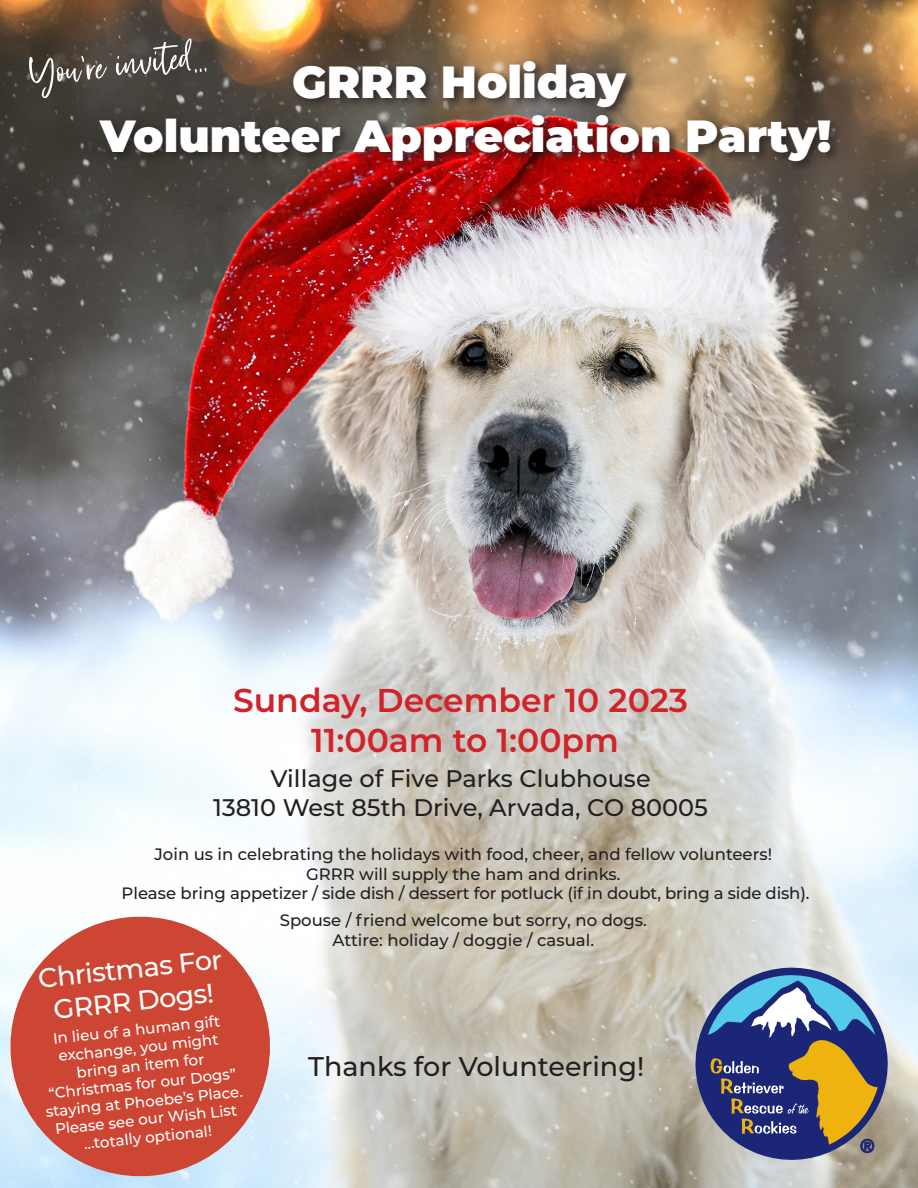
<style>
.page{position:relative;width:918px;height:1188px;background:#fff}
.page>*{position:absolute;margin:0;border:0;box-sizing:border-box;transform-origin:0 0}
.t1{font:52.5px "Friday Vibes";color:#fff}
.t2{font:900 45px/54px "Montserrat";color:#fff;text-align:center}
.t3{font:600 33px/39.6px "Montserrat";color:#d1232a;text-align:center}
.t4{font:500 27px "Montserrat";color:#231f20}
.t5{font:500 27px/32.4px "Montserrat";color:#fff;text-align:center}
.t6{font:500 24px/28.8px "Montserrat";color:#231f20;text-align:center}
.t7{font:500 16.5px/19.8px "Montserrat";color:#231f20;text-align:center}
.t8{font:500 15px/18px "Montserrat";color:#fff;text-align:center}
</style>
<div class="page">
<img style="left:0;top:0;width:918px;height:1188px">
<div style="left:97px;top:57px;width:746px;height:116px;background:#231f20;opacity:.75"></div>
<svg style="left:696px;top:968px;width:192px;height:192px;background:#6f778a"></svg>
<svg style="left:4px;top:910px;width:273px;height:273px;background:#d3786d"></svg>
<p class="t1" style="left:26px;top:45px;width:179px;rotate:-7deg">You’re invited...</p>
<p class="t2" style="left:100px;top:52px;width:732px">GRRR Holiday<br>Volunteer Appreciation Party!</p>
<p class="t3" style="left:233px;top:679px;width:457px">Sunday, December 10 2023<br>11:00am to 1:00pm</p>
<p class="t6" style="left:213px;top:764px;width:496px">Village of Five Parks Clubhouse<br>13810 West 85th Drive, Arvada, CO 80005</p>
<p class="t7" style="left:154px;top:843px;width:619px">Join us in celebrating the holidays with food, cheer, and fellow volunteers!</p>
<p class="t7" style="left:122px;top:863px;width:689px">GRRR will supply the ham and drinks.<br>Please bring appetizer / side dish / dessert for potluck (if in doubt, bring a side dish).</p>
<p class="t7" style="left:280px;top:909px;width:369px">Spouse / friend welcome but sorry, no dogs.<br>Attire: holiday / doggie / casual.</p>
<p class="t5" style="left:36px;top:961px;width:186px;rotate:-6deg">Christmas For<br>GRRR Dogs!</p>
<p class="t8" style="left:37px;top:1031px;width:199px;rotate:-6deg">In lieu of a human gift exchange, you might bring an item for “Christmas for our Dogs” staying at Phoebe’s Place.<br>Please see our Wish List ...totally optional!</p>
<p class="t4" style="left:308px;top:1048px;width:338px">Thanks for Volunteering!</p>
</div>
